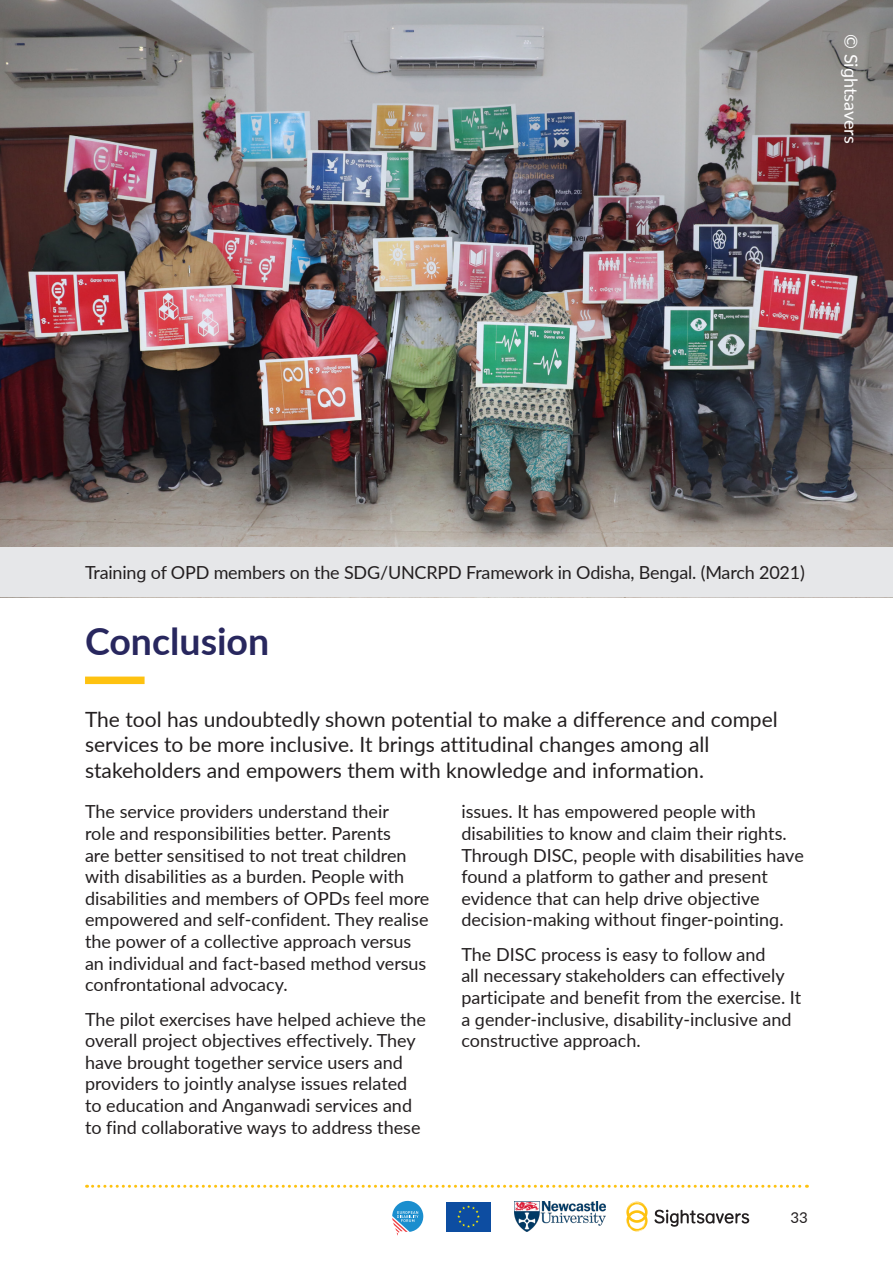
<style>
.page{position:relative;width:893px;height:1263px;background:#fff}
.page>*{position:absolute;margin:0;border:0;box-sizing:border-box;transform-origin:0 0}
.H3_Standard{font:700 37.5px "Lato";color:#28275e}
.Standfirst{font:21px/25.2px "Lato";color:#231f20}
.Captions_in_Box{font:18px/21.6px "Lato";color:#231f20}
.Copyrights{font:18px "Lato";color:#fff}
.t1{font:15px "Lato";color:#231f20}
</style>
<div class="page">
<div style="left:85px;top:676px;width:60px;height:8px;background:#fec210"></div>
<img style="left:0;top:0;width:893px;height:547px">
<div style="left:0;top:547px;width:893px;height:50px;background:#e6e7e9"></div>
<svg style="left:87px;top:1185px;width:720px;height:3px"></svg>
<svg style="left:626px;top:1201px;width:22px;height:30px"></svg>
<svg style="left:654px;top:1210px;width:95px;height:17px"></svg>
<img style="left:514px;top:1201px;width:91px;height:30px">
<svg style="left:392px;top:1200px;width:32px;height:36px"></svg>
<svg style="left:446px;top:1231px;width:45px;height:1px"></svg>
<div style="left:446px;top:1201px;width:45px;height:30px;background:#0d4da1"></div>
<svg style="left:457px;top:1205px;width:23px;height:23px"></svg>
<p class="Copyrights" style="left:864px;top:34px;width:111px;rotate:90deg">© Sightsavers</p>
<p class="Captions_in_Box" style="left:85px;top:561px;width:721px">Training of OPD members on the SDG/UNCRPD Framework in Odisha, Bengal. (March 2021)</p>
<p class="H3_Standard" style="left:85px;top:614px;width:186px">Conclusion</p>
<p class="Standfirst" style="left:85px;top:706px;width:694px">The tool has undoubtedly shown potential to make a difference and compel services to be more inclusive. It brings attitudinal changes among all stakeholders and empowers them with knowledge and information.</p>
<p class="Captions_in_Box" style="left:85px;top:800px;width:346px">The service providers understand their<br>role and responsibilities better. Parents<br>are better sensitised to not treat children with disabilities as a burden. People with disabilities and members of OPDs feel more empowered and self-confident. They realise the power of a collective approach versus an individual and fact-based method versus confrontational advocacy.</p>
<p class="Captions_in_Box" style="left:85px;top:1007px;width:343px">The pilot exercises have helped achieve the overall project objectives effectively. They have brought together service users and providers to jointly analyse issues related to education and Anganwadi services and to find collaborative ways to address these</p>
<p class="Captions_in_Box" style="left:461px;top:800px;width:344px">issues. It has empowered people with disabilities to know and claim their rights.<br>Through DISC, people with disabilities have found a platform to gather and present evidence that can help drive objective decision-making without finger-pointing.</p>
<p class="Captions_in_Box" style="left:461px;top:943px;width:341px">The DISC process is easy to follow and<br>all necessary stakeholders can effectively participate and benefit from the exercise. It a gender-inclusive, disability-inclusive and constructive approach.</p>
<p class="t1" style="left:790px;top:1207px;width:19px">33</p>
</div>
